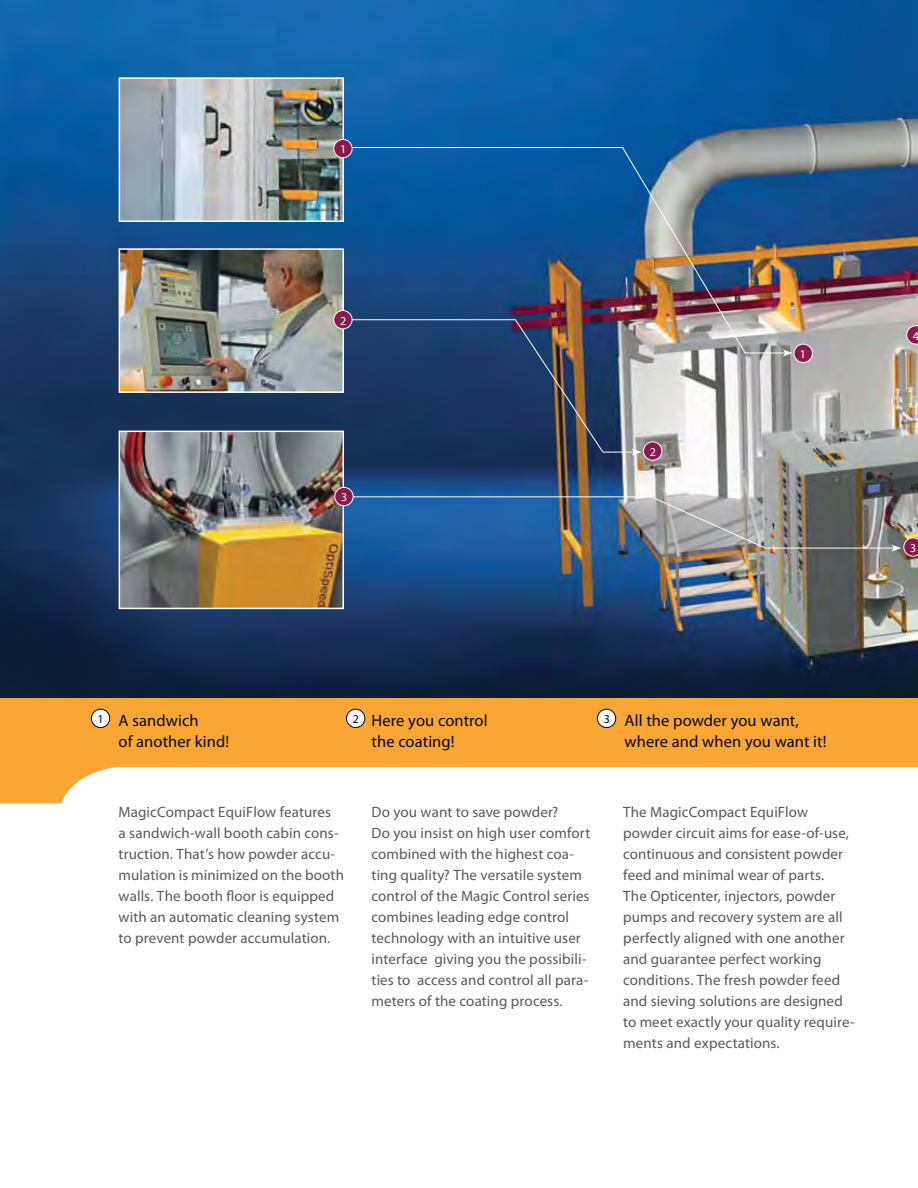
<style>
.page{position:relative;width:918px;height:1188px;background:#fff}
.page>*{position:absolute;margin:0;border:0;box-sizing:border-box;transform-origin:0 0}
.t1{font:16.5px/21px "Myriad Pro";letter-spacing:.005em;color:#040809}
.t2{font:15px/21px "Myriad Pro";letter-spacing:.01em;color:#58595b}
.t3{font:12px "Myriad Pro";color:#fff}
.t4{font:12px "Myriad Pro";color:#040809}
</style>
<div class="page">
<img style="left:0;top:0;width:918px;height:698px">
<div style="left:0;top:698px;width:918px;height:68px;background:#faa634"></div>
<svg style="left:0;top:766px;width:141px;height:37px"></svg>
<div style="left:597px;top:709px;width:19px;height:19px;background:#fff;border-radius:50%"></div>
<div style="left:597px;top:709px;width:19px;height:19px;border:1px solid #040809;border-radius:50%"></div>
<div style="left:91px;top:709px;width:19px;height:19px;background:#fff;border-radius:50%"></div>
<div style="left:91px;top:709px;width:19px;height:19px;border:1px solid #040809;border-radius:50%"></div>
<div style="left:346px;top:709px;width:19px;height:19px;background:#fff;border-radius:50%"></div>
<div style="left:346px;top:709px;width:19px;height:19px;border:1px solid #040809;border-radius:50%"></div>
<img style="left:122px;top:251px;width:219px;height:139px">
<div style="left:119px;top:248px;width:225px;height:145px;border:2px solid #fff"></div>
<img style="left:122px;top:80px;width:219px;height:139px">
<div style="left:119px;top:77px;width:225px;height:145px;border:2px solid #fff"></div>
<svg style="left:340px;top:329px;width:302px;height:127px;background:#2e4363"></svg>
<img style="left:343px;top:147px;width:443px;height:207px">
<svg style="left:783px;top:349px;width:10px;height:8px"></svg>
<img style="left:344px;top:496px;width:574px;height:61px">
<div style="left:644px;top:442px;width:18px;height:18px;background:#891a4d;border-radius:50%"></div>
<div style="left:643px;top:441px;width:19px;height:20px;border:1px solid #fff;border-radius:50%"></div>
<div style="left:334px;top:311px;width:18px;height:18px;background:#891a4d;border-radius:50%"></div>
<div style="left:333px;top:310px;width:19px;height:19px;border:1px solid #fff;border-radius:50%"></div>
<div style="left:334px;top:139px;width:18px;height:19px;background:#891a4d;border-radius:50%"></div>
<div style="left:333px;top:139px;width:19px;height:19px;border:1px solid #fff;border-radius:50%"></div>
<div style="left:794px;top:344px;width:18px;height:19px;background:#891a4d;border-radius:50%"></div>
<div style="left:794px;top:344px;width:19px;height:19px;border:1px solid #fff;border-radius:50%"></div>
<svg style="left:906px;top:325px;width:12px;height:20px"></svg>
<img style="left:122px;top:434px;width:219px;height:172px">
<div style="left:119px;top:431px;width:225px;height:178px;border:2px solid #fff"></div>
<div style="left:335px;top:487px;width:18px;height:19px;background:#891a4d;border-radius:50%"></div>
<div style="left:334px;top:487px;width:20px;height:19px;border:1px solid #fff;border-radius:50%"></div>
<p class="t3" style="left:340px;top:145px;width:8px">1</p>
<p class="t3" style="left:340px;top:316px;width:8px">2</p>
<p class="t3" style="left:341px;top:493px;width:8px">3</p>
<p class="t3" style="left:650px;top:447px;width:8px">2</p>
<p class="t3" style="left:800px;top:350px;width:8px">1</p>
<p class="t3" style="left:913px;top:331px;width:8px">4</p>
<p class="t3" style="left:910px;top:543px;width:8px">3</p>
<p class="t1" style="left:119px;top:711px;width:112px">A sandwich<br>of another kind!</p>
<p class="t1" style="left:372px;top:711px;width:117px">Here you control the coating!</p>
<p class="t4" style="left:97px;top:715px;width:8px">1</p>
<p class="t4" style="left:353px;top:715px;width:8px">2</p>
<p class="t4" style="left:604px;top:715px;width:8px">3</p>
<p class="t1" style="left:625px;top:711px;width:203px">All the powder you want, where and when you want it!</p>
<p class="t2" style="left:119px;top:802px;width:227px">MagicCompact EquiFlow features<br>a sandwich-wall booth cabin cons&shy;truction. That’s how powder accu&shy;mulation is minimized on the booth walls. The booth floor is equipped with an automatic cleaning system to prevent powder accumulation.</p>
<p class="t2" style="left:372px;top:802px;width:220px">Do you want to save powder?<br>Do you insist on high user comfort combined with the highest coa&shy;ting quality? The versatile system control of the Magic Control series combines leading edge control technology with an intuitive user interface giving you the possibili&shy;ties to access and control all para&shy;meters of the coating process.</p>
<p class="t2" style="left:623px;top:802px;width:233px">The MagicCompact EquiFlow powder circuit aims for ease-of-use, continuous and consistent powder feed and minimal wear of parts.<br>The Opticenter, injectors, powder pumps and recovery system are all perfectly aligned with one another and guarantee perfect working conditions. The fresh powder feed and sieving solutions are designed to meet exactly your quality require&shy;ments and expectations.</p>
</div>
